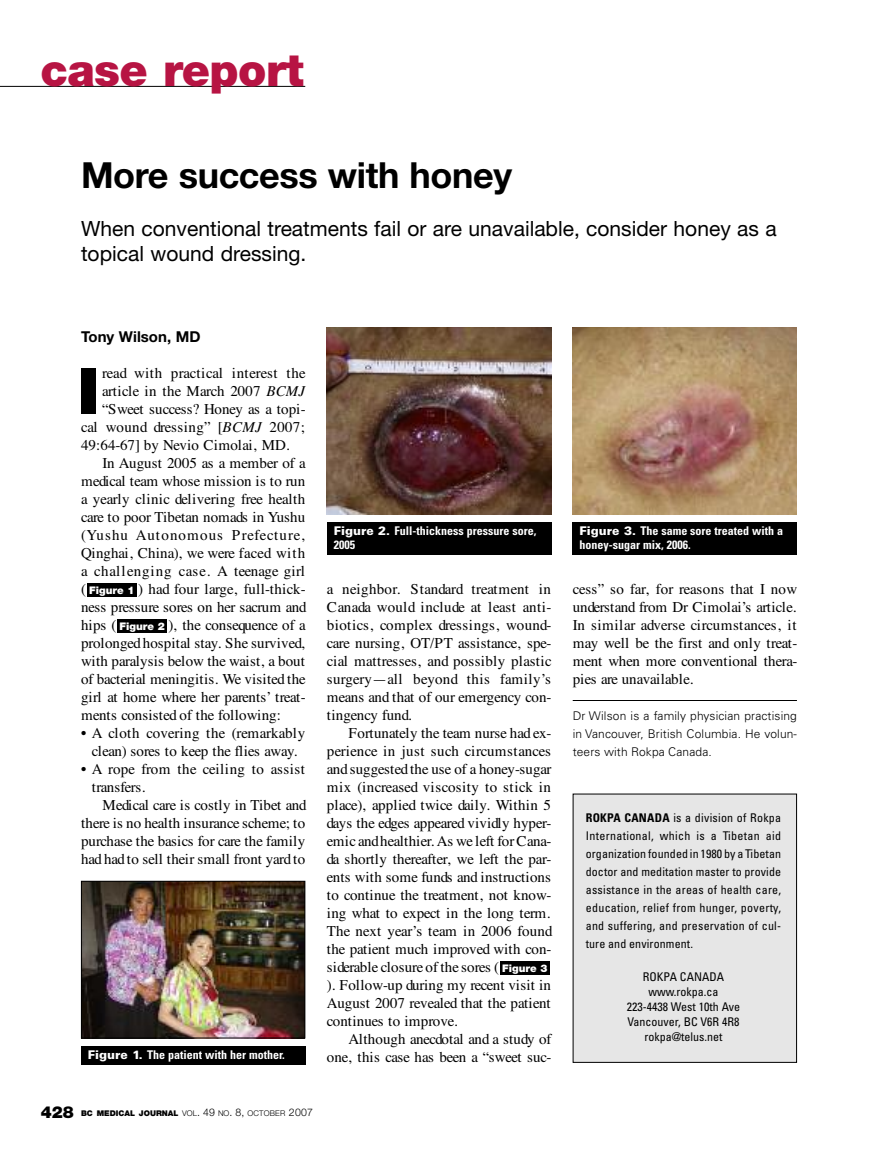
<style>
.page{position:relative;width:878px;height:1161px;background:#fff}
.page>*{position:absolute;margin:0;border:0;box-sizing:border-box;transform-origin:0 0}
.t1{font:900 64.35px "Helvetica Neue";color:#000}
.t2{font:900 45px "Helvetica Neue";letter-spacing:-.015em;color:#b71443}
.t3{font:700 36px "Helvetica Neue";letter-spacing:-.01em;color:#000}
.t4{font:21px/25.2px "Helvetica Neue";color:#000}
.t5{font:15px/18px "Times";color:#000;text-align:justify}
.t6{font:15px/18px "Times";letter-spacing:.02em;color:#000}
.t7{font:15px "Times";letter-spacing:.07em;color:#000}
.t8{font:700 15px "Helvetica Neue";color:#000}
.t9{font:condensed 12px/18px "Univers";color:#000;text-align:justify}
.t10{font:700 condensed 12px/13.5px "Univers";color:#fff}
.t11{font:300 12px/18px "Univers";letter-spacing:.01em;color:#000;text-align:justify}
.t12{font:900 10.5px "Helvetica Neue";color:#fff}
.t13{font:900 7.8px "Helvetica Neue";color:#000}
.s1{font-style:italic}
.s2{font-weight:900;font-stretch:normal}
.s3{font-size:16.5px}
.s4{font-weight:300}
.s5{font-weight:300;font-size:10.5px}
.s6{font-weight:700}
</style>
<div class="page">
<div style="left:573px;top:794px;width:223px;height:268px;background:#e6e6e6"></div>
<div style="left:87px;top:583px;width:50px;height:14px;background:#000"></div>
<div style="left:117px;top:619px;width:50px;height:14px;background:#000"></div>
<div style="left:500px;top:961px;width:49px;height:14px;background:#000"></div>
<img style="left:327px;top:327px;width:224px;height:187px">
<img style="left:572px;top:327px;width:224px;height:187px">
<hr style="left:0;top:86px;width:305px;height:1px;background:#000">
<hr style="left:572px;top:700px;width:224px;height:1px;background:#000">
<div style="left:327px;top:522px;width:224px;height:32px;background:#000"></div>
<div style="left:81px;top:1046px;width:224px;height:18px;background:#000"></div>
<div style="left:572px;top:522px;width:224px;height:32px;background:#000"></div>
<img style="left:83px;top:883px;width:220px;height:153px">
<div style="left:81px;top:881px;width:224px;height:157px;border:1px solid #000"></div>
<h2 class="t2" style="left:40px;top:54px;width:265px">case report</h2>
<h3 class="t3" style="left:81px;top:162px;width:432px">More success with honey</h3>
<h3 class="t4" style="left:81px;top:218px;width:697px">When conventional treatments fail or are unavailable, consider honey as a topical wound dressing.</h3>
<p class="t8" style="left:81px;top:331px;width:121px">Tony Wilson, MD</p>
<h1 class="t1" style="left:78px;top:368px;width:23px">I</h1>
<p class="t5" style="left:102px;top:364px;width:205px">read with practical interest the</p>
<p class="t5" style="left:102px;top:382px;width:205px">article in the March 2007 <span class="s1">BCMJ</span></p>
<p class="t5" style="left:102px;top:400px;width:205px">“Sweet success? Honey as a topi-</p>
<p class="t6" style="left:81px;top:418px;width:225px">cal wound dressing” [<span class="s1">BCMJ</span> 2007;</p>
<p class="t5" style="left:81px;top:436px;width:210px">49:64-67] by Nevio Cimolai, MD.</p>
<p class="t5" style="left:103px;top:454px;width:205px">In August 2005 as a member of a</p>
<p class="t5" style="left:81px;top:472px;width:226px">medical team whose mission is to run</p>
<p class="t5" style="left:81px;top:490px;width:226px">a yearly clinic delivering free health</p>
<p class="t5" style="left:81px;top:508px;width:226px">care to poor Tibetan nomads in Yushu</p>
<p class="t7" style="left:81px;top:526px;width:225px">(Yushu Autonomous Prefecture,</p>
<p class="t5" style="left:81px;top:544px;width:226px">Qinghai, China), we were faced with</p>
<p class="t5" style="left:81px;top:562px;width:225px">a challenging case. A teenage girl</p>
<p class="t5" style="left:81px;top:580px;width:6px">(</p>
<p class="t5" style="left:81px;top:580px;width:227px;text-indent:57px">) had four large, full-thick&shy;ness pressure sores on her sacrum and hips (</p>
<p class="t12" style="left:89px;top:587px;width:47px">Figure 1</p>
<p class="t12" style="left:120px;top:623px;width:47px">Figure 2</p>
<p class="t5" style="left:81px;top:616px;width:226px;text-indent:87px">), the consequence of a prolonged hospital stay. She survived, with paralysis below the waist, a bout of bacterial meningitis. We visited the girl at home where her parents’ treat&shy;ments consisted of the following:</p>
<p class="t5" style="left:81px;top:724px;width:226px;text-align:center">• A cloth covering the (remarkably clean) sores to keep the flies away.</p>
<p class="t6" style="left:92px;top:760px;width:214px;text-indent:-11px">• A rope from the ceiling to assist transfers.</p>
<p class="t5" style="left:81px;top:796px;width:227px;text-indent:22px">Medical care is costly in Tibet and there is no health insurance scheme; to purchase the basics for care the family had had to sell their small front yard to</p>
<p class="t10" style="left:88px;top:1049px;width:198px"><span class="s2">Figure 1.</span> The patient with her mother.</p>
<p class="t10" style="left:334px;top:525px;width:204px"><span class="s2">Figure 2.</span> Full-thickness pressure sore,<br>2005</p>
<p class="t5" style="left:327px;top:580px;width:226px">a neighbor. Standard treatment in Canada would include at least anti&shy;biotics, complex dressings, wound&shy;care nursing, OT/PT assistance, spe&shy;cial mattresses, and possibly plastic surgery—all beyond this family’s means and that of our emergency con&shy;tingency fund.</p>
<p class="t5" style="left:327px;top:724px;width:227px;text-align:left;text-indent:22px">Fortunately the team nurse had ex&shy;perience in just such circumstances andsuggestedthe use of a honey-sugar mix (increased viscosity to stick in place), applied twice daily. Within 5 days the edges appeared vividly hyper&shy;emic andhealthier. As we left for Cana&shy;da shortly thereafter, we left the par&shy;ents with some funds and instructions to continue the treatment, not know&shy;ing what to expect in the long term.<br>The next year’s team in 2006 found the patient much improved with con&shy;siderable closure of the sores (<br>). Follow-up during my recent visit in August 2007 revealed that the patient continues to improve.</p>
<p class="t5" style="left:327px;top:1030px;width:226px;text-align:right">Although anecdotal and a study of one, this case has been a “sweet suc-</p>
<p class="t12" style="left:502px;top:965px;width:47px">Figure 3</p>
<p class="t13" style="left:41px;top:1111px;width:273px"><span class="s3">428</span> BC MEDICAL JOURNAL <span class="s4">VOL</span><span class="s5">. 49</span> <span class="s4">NO</span><span class="s5">. 8,</span> <span class="s4">OCTOBER</span> <span class="s5">2007</span></p>
<p class="t10" style="left:579px;top:525px;width:205px"><span class="s2">Figure 3.</span> The same sore treated with a honey-sugar mix, 2006.</p>
<p class="t5" style="left:572px;top:580px;width:226px">cess” so far, for reasons that I now understand from Dr Cimolai’s article.<br>In similar adverse circumstances, it may well be the first and only treat&shy;ment when more conventional thera&shy;pies are unavailable.</p>
<p class="t11" style="left:572px;top:708px;width:226px">Dr Wilson is a family physician practising in Vancouver, British Columbia. He volun&shy;teers with Rokpa Canada.</p>
<p class="t9" style="left:585px;top:809px;width:197px"><span class="s6">ROKPA CANADA</span> is a division of Rokpa International, which is a Tibetan aid organization founded in 1980 by a Tibetan doctor and meditation master to provide assistance in the areas of health care, education, relief from hunger, poverty, and suffering, and preservation of cul&shy;ture and environment.</p>
<p class="t9" style="left:626px;top:970px;width:115px;line-height:15px;text-align:center">ROKPA CANADA www.rokpa.ca<br>223-4438 West 10th Ave<br>Vancouver, BC V6R 4R8 rokpa@telus.net</p>
</div>
